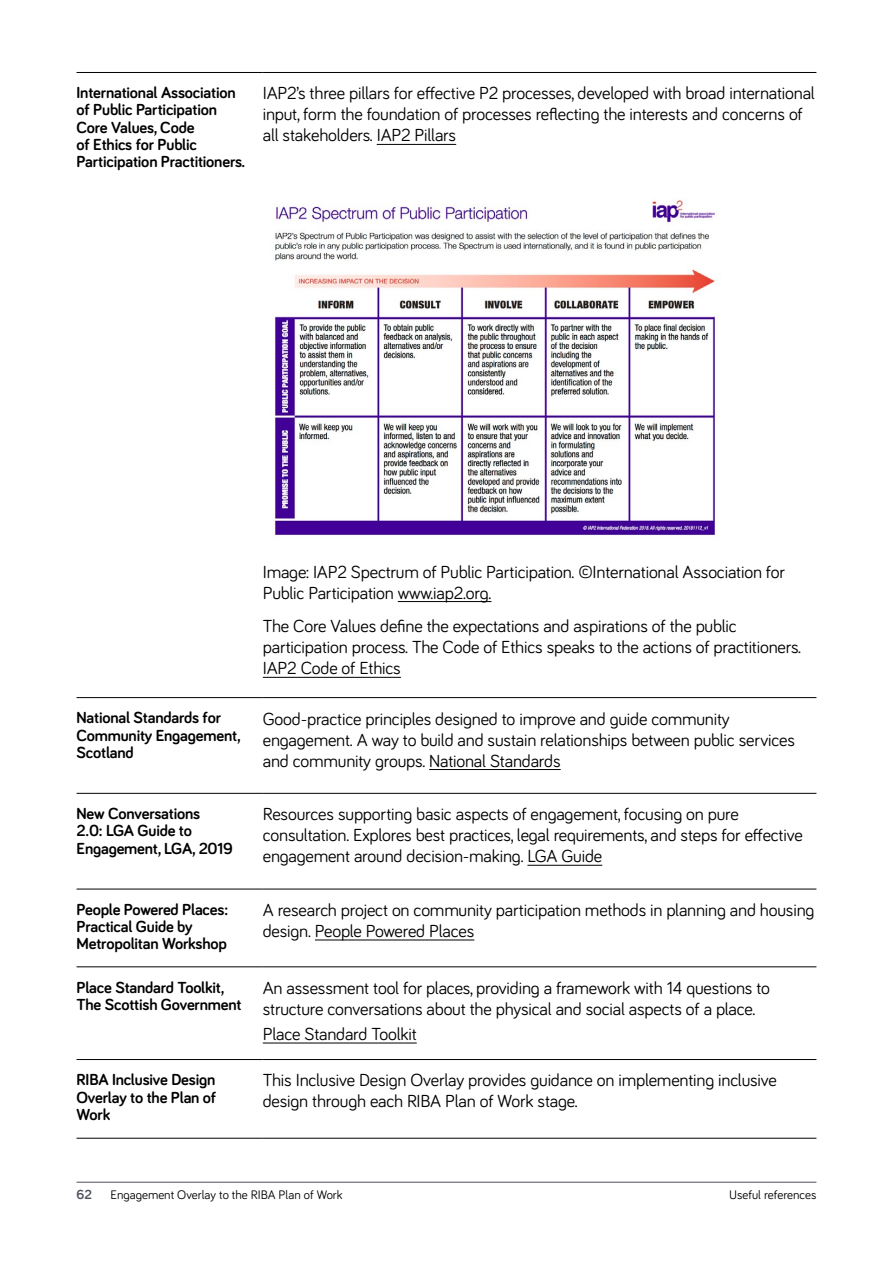
<style>
.page{position:relative;width:893px;height:1263px;background:#fff}
.page>*{position:absolute;margin:0;border:0;box-sizing:border-box;transform-origin:0 0}
.t1{font:18px/21px "Bariol";letter-spacing:-.01em;color:#000}
.Text_-_table{font:700 16.5px/17.2px "Bariol";letter-spacing:-.01em;color:#000}
.t2{font:700 13.5px "Bariol";color:#4b5159}
.running_head{font:12.75px "Bariol";color:#000}
</style>
<div class="page">
<hr style="left:77px;top:72px;width:186px;height:1px;background:#000">
<hr style="left:263px;top:72px;width:553px;height:1px;background:#000">
<hr style="left:77px;top:697px;width:186px;height:1px;background:#000">
<hr style="left:263px;top:697px;width:553px;height:1px;background:#000">
<hr style="left:77px;top:793px;width:186px;height:1px;background:#000">
<hr style="left:263px;top:793px;width:553px;height:1px;background:#000">
<hr style="left:77px;top:889px;width:186px;height:1px;background:#000">
<hr style="left:263px;top:889px;width:553px;height:1px;background:#000">
<hr style="left:77px;top:966px;width:186px;height:1px;background:#000">
<hr style="left:263px;top:966px;width:553px;height:1px;background:#000">
<hr style="left:77px;top:1059px;width:186px;height:1px;background:#000">
<hr style="left:263px;top:1059px;width:553px;height:1px;background:#000">
<hr style="left:77px;top:1138px;width:186px;height:1px;background:#000">
<hr style="left:263px;top:1138px;width:553px;height:1px;background:#000">
<hr style="left:377px;top:144px;width:79px;height:1px;background:#000">
<hr style="left:398px;top:601px;width:93px;height:1px;background:#000">
<hr style="left:263px;top:677px;width:138px;height:1px;background:#000">
<img style="left:275px;top:200px;width:441px;height:336px">
<hr style="left:429px;top:769px;width:132px;height:1px;background:#000">
<hr style="left:527px;top:865px;width:75px;height:1px;background:#000">
<hr style="left:315px;top:940px;width:159px;height:1px;background:#000">
<hr style="left:263px;top:1043px;width:154px;height:1px;background:#000">
<hr style="left:77px;top:1182px;width:739px;height:1px;background:#4b5159">
<p class="Text_-_table" style="left:77px;top:83px;width:170px">International Association of Public Participation<br>Core Values, Code<br>of Ethics for Public<br>Participation Practitioners.</p>
<p class="t1" style="left:263px;top:82px;width:554px">IAP2’s three pillars for effective P2 processes, developed with broad international input, form the foundation of processes reflecting the interests and concerns of all stakeholders. IAP2 Pillars</p>
<p class="t1" style="left:263px;top:560px;width:524px">Image: IAP2 Spectrum of Public Participation. ©International Association for<br>Public Participation www.iap2.org.</p>
<p class="t1" style="left:263px;top:615px;width:540px">The Core Values define the expectations and aspirations of the public participation process. The Code of Ethics speaks to the actions of practitioners.<br>IAP2 Code of Ethics</p>
<p class="Text_-_table" style="left:77px;top:708px;width:166px">National Standards for<br>Community Engagement,<br>Scotland</p>
<p class="t1" style="left:263px;top:707px;width:534px">Good-practice principles designed to improve and guide community engagement. A way to build and sustain relationships between public services and community groups. National Standards</p>
<p class="Text_-_table" style="left:77px;top:804px;width:158px">New Conversations<br>2.0: LGA Guide to<br>Engagement, LGA, 2019</p>
<p class="t1" style="left:263px;top:803px;width:542px">Resources supporting basic aspects of engagement, focusing on pure consultation. Explores best practices, legal requirements, and steps for effective engagement around decision-making. LGA Guide</p>
<p class="Text_-_table" style="left:77px;top:900px;width:153px">People Powered Places:<br>Practical Guide by<br>Metropolitan Workshop</p>
<p class="t1" style="left:263px;top:898px;width:553px">A research project on community participation methods in planning and housing design. People Powered Places</p>
<p class="Text_-_table" style="left:77px;top:978px;width:166px">Place Standard Toolkit,<br>The Scottish Government</p>
<p class="t1" style="left:263px;top:976px;width:509px">An assessment tool for places, providing a framework with 14 questions to structure conversations about the physical and social aspects of a place.</p>
<p class="t1" style="left:263px;top:1023px;width:155px">Place Standard Toolkit</p>
<p class="Text_-_table" style="left:77px;top:1070px;width:141px;text-align:justify">RIBA Inclusive Design Overlay to the Plan of Work</p>
<p class="t1" style="left:263px;top:1069px;width:516px">This Inclusive Design Overlay provides guidance on implementing inclusive design through each RIBA Plan of Work stage.</p>
<p class="t2" style="left:77px;top:1185px;width:17px">62</p>
<p class="running_head" style="left:111px;top:1186px;width:234px">Engagement Overlay to the RIBA Plan of Work</p>
<p class="running_head" style="left:729px;top:1186px;width:89px">Useful references</p>
</div>
